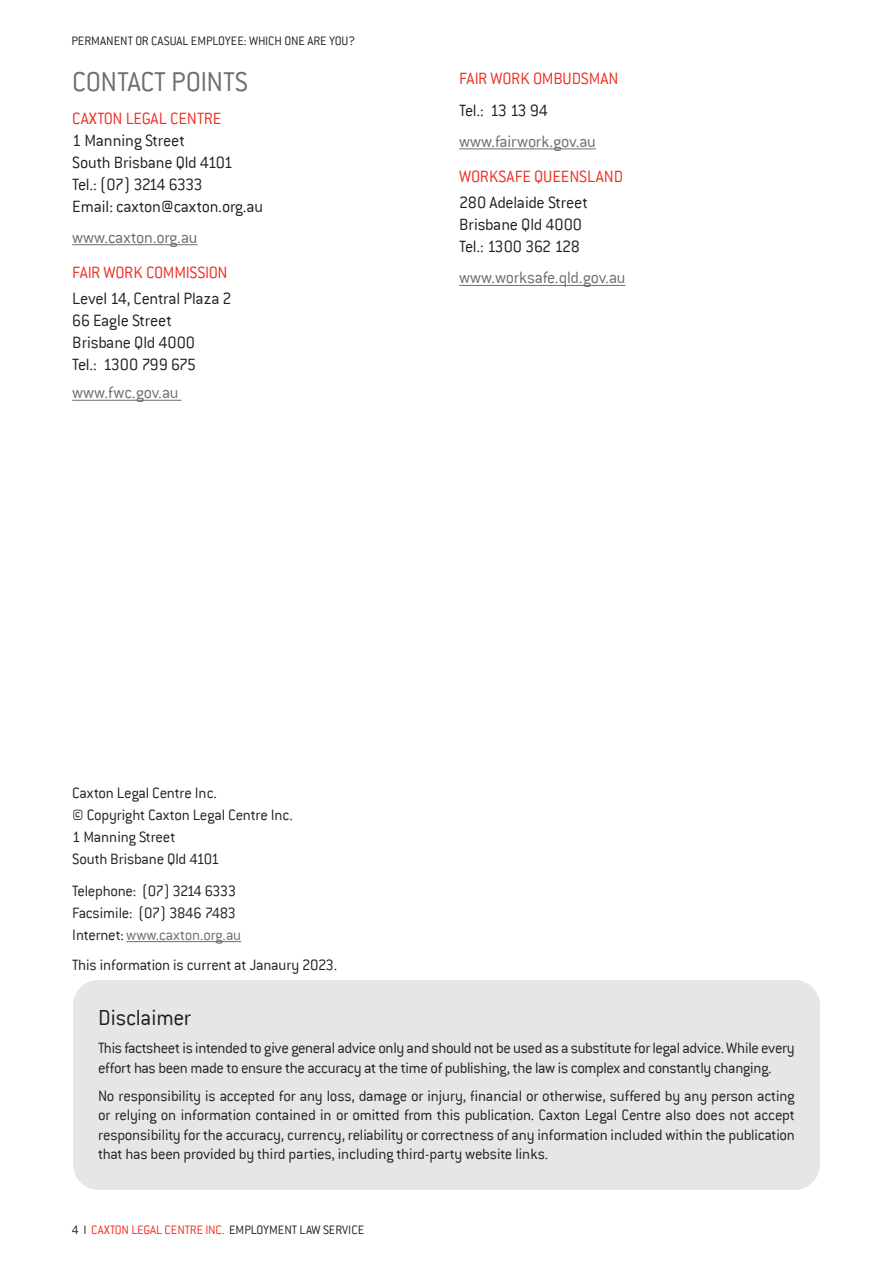
<style>
.page{position:relative;width:893px;height:1263px;background:#fff}
.page>*{position:absolute;margin:0;border:0;box-sizing:border-box;transform-origin:0 0}
.t1{font:300 30px "Conduit ITC";letter-spacing:-.01em;color:#6c6d70}
.t2{font:300 24px "Conduit ITC";letter-spacing:-.01em;color:#231f20}
.contact_entry_conten{font:300 18px "Conduit ITC";letter-spacing:-.02em;color:#231f20}
.contact_entry_conten-2{font:300 18px "Conduit ITC";letter-spacing:-.01em;color:#6c6d70}
.Contact_entry{font:300 18px "Conduit ITC";color:#ee2e22}
.contact_entry_conten-3{font:300 18px "Conduit ITC";color:#231f20}
.Contact_entry-2{font:300 18px "Conduit ITC";letter-spacing:-.02em;color:#ee2e22}
.contact_entry_conten-4{font:300 18px "Conduit ITC";letter-spacing:-.05em;color:#231f20}
.contact_entry_conten-5{font:300 18px "Conduit ITC";letter-spacing:-.055em;color:#231f20}
.t3{font:300 16.5px/19.5px "Conduit ITC";letter-spacing:-.02em;color:#231f20}
.t4{font:300 16.5px "Conduit ITC";letter-spacing:-.015em;color:#6c6d70}
.t5{font:300 16.5px "Conduit ITC";letter-spacing:-.04em;color:#231f20}
.t6{font:300 16.5px "Conduit ITC";color:#231f20}
.t7{font:300 13.5px "Conduit ITC";color:#231f20}
.s1{color:#231f20}
.s2{color:#ee2e22}
</style>
<div class="page">
<hr style="left:459px;top:148px;width:137px;height:1px;background:#6c6d70">
<hr style="left:459px;top:285px;width:166px;height:1px;background:#6c6d70">
<div style="left:73px;top:980px;width:747px;height:210px;background:#e6e6e6;border-radius:26px"></div>
<hr style="left:126px;top:941px;width:115px;height:1px;background:#6c6d70">
<hr style="left:72px;top:244px;width:126px;height:1px;background:#6c6d70">
<hr style="left:72px;top:400px;width:110px;height:1px;background:#6c6d70">
<p class="t7" style="left:72px;top:33px;width:285px">PERMANENT OR CASUAL EMPLOYEE: WHICH ONE ARE YOU?</p>
<p class="t1" style="left:72px;top:65px;width:177px">CONTACT POINTS</p>
<p class="Contact_entry" style="left:72px;top:108px;width:151px">CAXTON LEGAL CENTRE</p>
<p class="contact_entry_conten-3" style="left:72px;top:130px;width:114px">1 Manning Street</p>
<p class="contact_entry_conten" style="left:72px;top:152px;width:162px">South Brisbane Qld 4101</p>
<p class="contact_entry_conten-4" style="left:72px;top:174px;width:132px">Tel.: (07) 3214 6333</p>
<p class="contact_entry_conten" style="left:72px;top:196px;width:192px">Email: caxton@caxton.org.au</p>
<p class="contact_entry_conten-2" style="left:72px;top:227px;width:127px">www.caxton.org.au</p>
<p class="Contact_entry-2" style="left:72px;top:263px;width:157px">FAIR WORK COMMISSION</p>
<p class="contact_entry_conten" style="left:72px;top:289px;width:161px">Level 14, Central Plaza 2</p>
<p class="contact_entry_conten" style="left:72px;top:311px;width:101px">66 Eagle Street</p>
<p class="contact_entry_conten-3" style="left:72px;top:333px;width:124px">Brisbane Qld 4000</p>
<p class="contact_entry_conten-5" style="left:72px;top:355px;width:125px">Tel.: 1300 799 675</p>
<p class="contact_entry_conten-2" style="left:72px;top:383px;width:108px">www.fwc.gov.au</p>
<p class="Contact_entry" style="left:459px;top:68px;width:161px">FAIR WORK OMBUDSMAN</p>
<p class="contact_entry_conten" style="left:459px;top:100px;width:90px">Tel.: 13 13 94</p>
<p class="contact_entry_conten-2" style="left:459px;top:131px;width:138px">www.fairwork.gov.au</p>
<p class="Contact_entry" style="left:459px;top:167px;width:166px">WORKSAFE QUEENSLAND</p>
<p class="contact_entry_conten" style="left:459px;top:193px;width:130px">280 Adelaide Street</p>
<p class="contact_entry_conten-3" style="left:459px;top:215px;width:124px">Brisbane Qld 4000</p>
<p class="contact_entry_conten" style="left:459px;top:237px;width:122px">Tel.: 1300 362 128</p>
<p class="contact_entry_conten-2" style="left:459px;top:268px;width:168px">www.worksafe.qld.gov.au</p>
<p class="t3" style="left:72px;top:783px;width:146px">Caxton Legal Centre Inc.</p>
<p class="t3" style="left:72px;top:805px;width:222px">© Copyright Caxton Legal Centre Inc.</p>
<p class="t6" style="left:72px;top:828px;width:105px">1 Manning Street</p>
<p class="t3" style="left:72px;top:849px;width:149px">South Brisbane Qld 4101</p>
<p class="t5" style="left:72px;top:882px;width:165px">Telephone: (07) 3214 6333</p>
<p class="t3" style="left:72px;top:903px;width:165px">Facsimile: (07) 3846 7483</p>
<p class="t4" style="left:72px;top:926px;width:170px"><span class="s1">Internet:</span>www.caxton.org.au</p>
<p class="t3" style="left:72px;top:955px;width:266px">This information is current at Janaury 2023.</p>
<p class="t2" style="left:98px;top:1004px;width:94px">Disclaimer</p>
<p class="t3" style="left:98px;top:1038px;width:698px">This factsheet is intended to give general advice only and should not be used as a substitute for legal advice. While every effort has been made to ensure the accuracy at the time of publishing, the law is complex and constantly changing.</p>
<p class="t3" style="left:98px;top:1086px;width:698px;text-align:justify">No responsibility is accepted for any loss, damage or injury, financial or otherwise, suffered by any person acting or relying on information contained in or omitted from this publication. Caxton Legal Centre also does not accept responsibility for the accuracy, currency, reliability or correctness of any information included within the publication that has been provided by third parties, including third-party website links.</p>
<p class="t7" style="left:72px;top:1222px;width:294px">4 I <span class="s2">CAXTON LEGAL CENTRE INC.</span> EMPLOYMENT LAW SERVICE</p>
</div>
